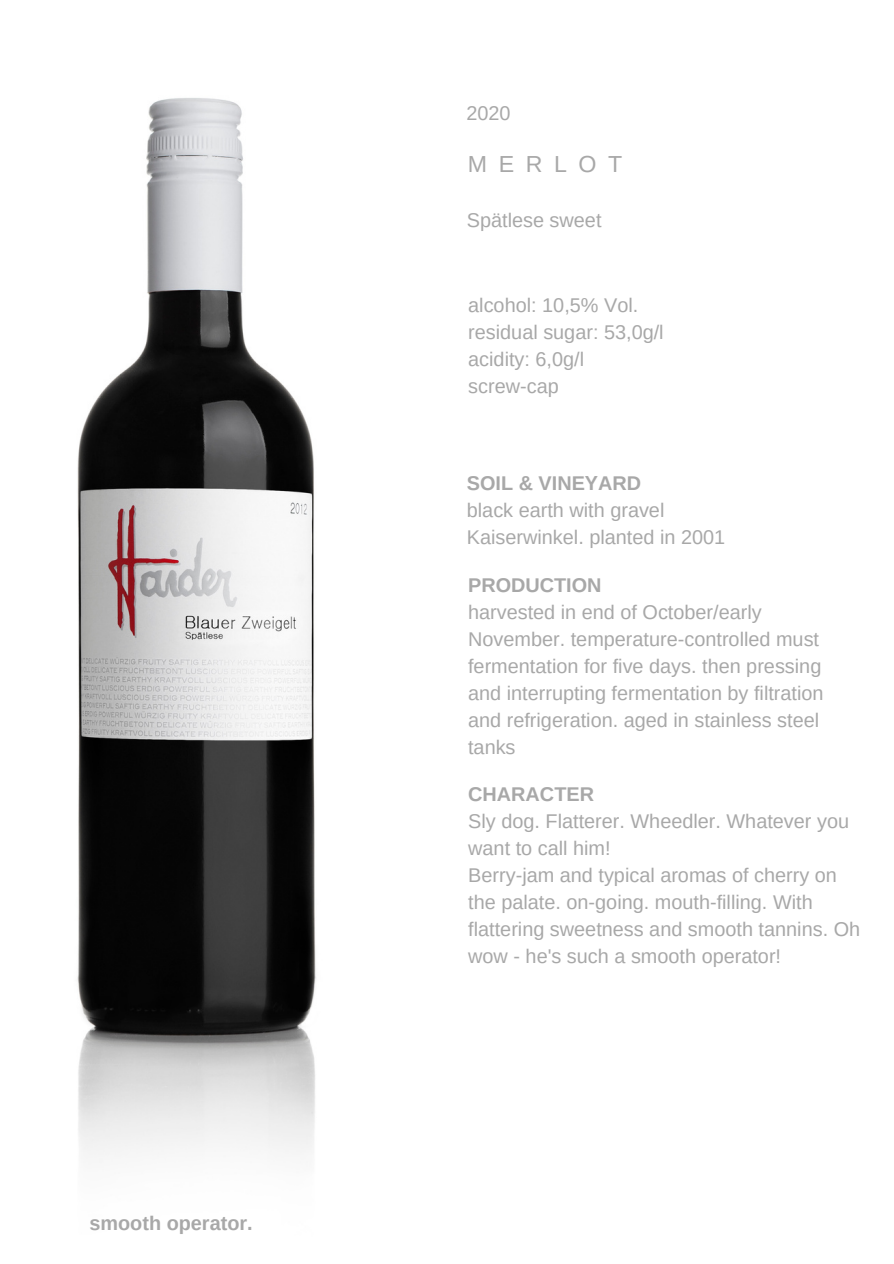
<style>
.page{position:relative;width:894px;height:1264px;background:#fff}
.page>*{position:absolute;margin:0;border:0;box-sizing:border-box;transform-origin:0 0}
.t1{font:23.25px "Arimo";letter-spacing:.5em;color:#a8a8a8}
.t2{font:19.8px/27px "Arimo";color:#a8a8a8}
.t3{font:700 19.8px "Arimo";color:#a8a8a8}
</style>
<div class="page">
<img style="left:77px;top:98px;width:239px;height:1057px">
<p class="t3" style="left:89px;top:1211px;width:165px">smooth operator.</p>
<p class="t2" style="left:466px;top:100px;width:46px">2020</p>
<p class="t1" style="left:467px;top:150px;width:156px">MERLOT</p>
<p class="t2" style="left:466px;top:206px;width:136px">Spätlese sweet</p>
<p class="t2" style="left:468px;top:291px;width:171px">alcohol: 10,5% Vol.</p>
<p class="t2" style="left:468px;top:318px;width:197px">residual sugar: 53,0g/l</p>
<p class="t2" style="left:468px;top:345px;width:117px">acidity: 6,0g/l</p>
<p class="t2" style="left:468px;top:372px;width:92px">screw-cap</p>
<p class="t3" style="left:466px;top:472px;width:176px">SOIL &amp; VINEYARD</p>
<p class="t2" style="left:466px;top:496px;width:199px">black earth with gravel</p>
<p class="t2" style="left:466px;top:523px;width:260px">Kaiserwinkel. planted in 2001</p>
<p class="t3" style="left:468px;top:574px;width:135px">PRODUCTION</p>
<p class="t2" style="left:468px;top:599px;width:357px">harvested in end of October/early November. temperature-controlled must fermentation for five days. then pressing and interrupting fermentation by filtration and refrigeration. aged in stainless steel tanks</p>
<p class="t3" style="left:468px;top:782px;width:127px">CHARACTER</p>
<p class="t2" style="left:468px;top:807px;width:382px">Sly dog. Flatterer. Wheedler. Whatever you want to call him!</p>
<p class="t2" style="left:468px;top:861px;width:393px">Berry-jam and typical aromas of cherry on the palate. on-going. mouth-filling. With flattering sweetness and smooth tannins. Oh wow - he's such a smooth operator!</p>
</div>
